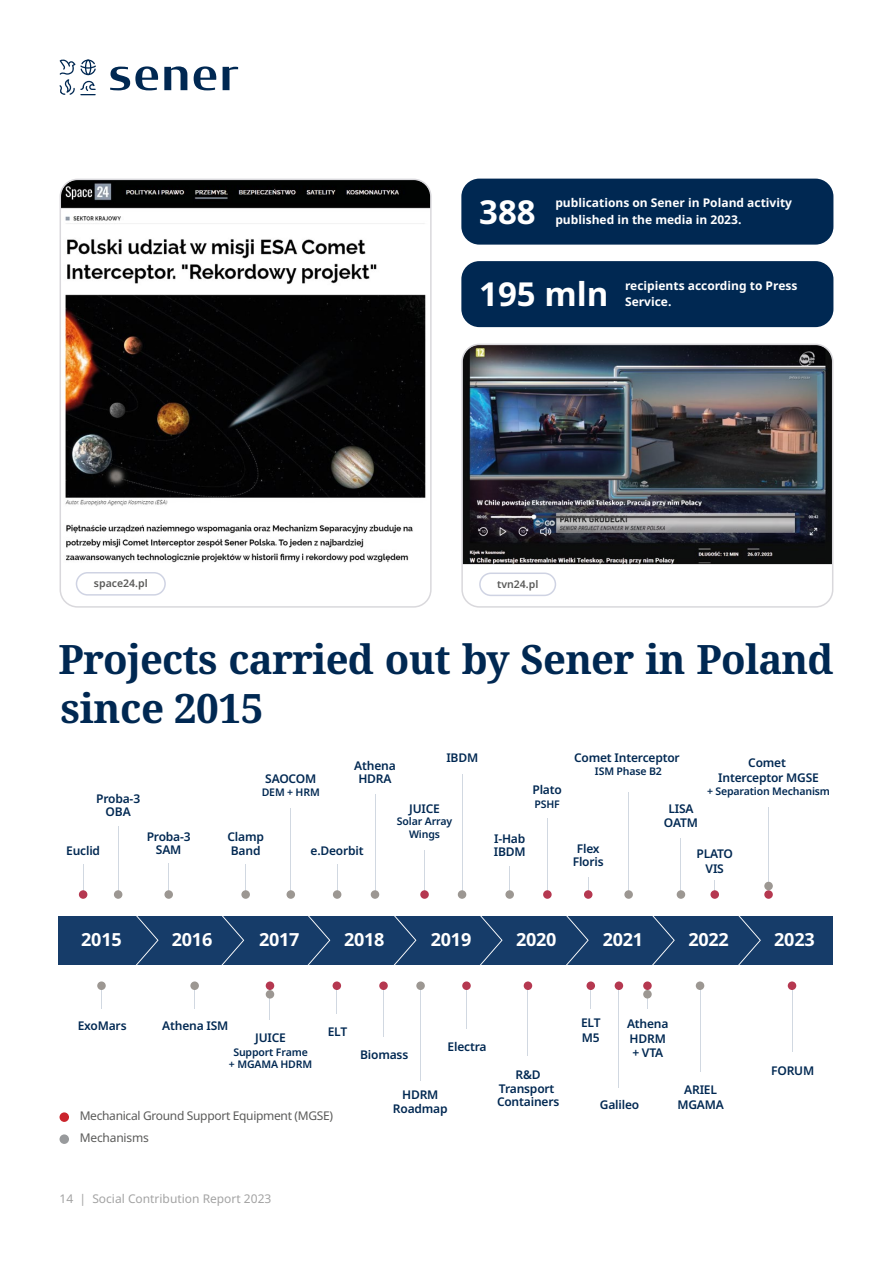
<style>
.page{position:relative;width:893px;height:1263px;background:#fff}
.page>*{position:absolute;margin:0;border:0;box-sizing:border-box;transform-origin:0 0}
.t1{font:700 40.5px/49.5px "Noto Serif";letter-spacing:-.02em;color:#002852}
.t2{font:700 33px "Noto Sans";color:#fff}
.t3{font:700 18px "Noto Sans";letter-spacing:-.015em;color:#fff}
.t4{font:600 12px/13.5px "Noto Sans";letter-spacing:-.015em;color:#002852;text-align:center}
.t5{font:700 12px/16.5px "Noto Sans";color:#fff}
.t6{font:12px/22px "Noto Sans";letter-spacing:-.025em;color:#5a5a59}
.t7{font:12px "Noto Sans";color:#a3a3a3}
.t8{font:600 10.5px/12.6px "Noto Sans";letter-spacing:-.015em;color:#002852;text-align:center}
.t9{font:600 10.5px "Noto Sans";color:#5a5a59}
</style>
<div class="page">
<svg style="left:110px;top:66px;width:48px;height:24px"></svg>
<svg style="left:164px;top:66px;width:23px;height:24px"></svg>
<svg style="left:194px;top:66px;width:22px;height:24px"></svg>
<svg style="left:223px;top:67px;width:15px;height:23px"></svg>
<svg style="left:59px;top:59px;width:37px;height:36px"></svg>
<img style="left:60px;top:179px;width:369px;height:384px">
<div style="left:60px;top:179px;width:372px;height:429px;border:2px solid #d9d8dc;border-radius:17px"></div>
<div style="left:58px;top:916px;width:775px;height:48px;background:#163c69"></div>
<svg style="left:132px;top:916px;width:26px;height:49px"></svg>
<svg style="left:217px;top:916px;width:27px;height:49px"></svg>
<svg style="left:303px;top:916px;width:27px;height:49px"></svg>
<svg style="left:389px;top:916px;width:27px;height:49px"></svg>
<svg style="left:476px;top:916px;width:26px;height:49px"></svg>
<svg style="left:562px;top:916px;width:27px;height:49px"></svg>
<svg style="left:648px;top:916px;width:27px;height:49px"></svg>
<svg style="left:734px;top:916px;width:27px;height:49px"></svg>
<hr style="left:83px;top:864px;width:1px;height:30px;background:#153c68">
<hr style="left:337px;top:864px;width:1px;height:30px;background:#153c68">
<hr style="left:424px;top:850px;width:1px;height:44px;background:#153c68">
<hr style="left:291px;top:808px;width:1px;height:86px;background:#153c68">
<hr style="left:168px;top:863px;width:1px;height:31px;background:#153c68">
<hr style="left:118px;top:826px;width:1px;height:68px;background:#153c68">
<svg style="left:101px;top:990px;width:1px;height:18px"></svg>
<svg style="left:194px;top:990px;width:1px;height:18px"></svg>
<hr style="left:270px;top:986px;width:1px;height:34px;background:#153c68">
<hr style="left:420px;top:986px;width:1px;height:95px;background:#153c68">
<hr style="left:466px;top:986px;width:1px;height:42px;background:#153c68">
<hr style="left:528px;top:986px;width:1px;height:70px;background:#153c68">
<hr style="left:383px;top:986px;width:1px;height:50px;background:#153c68">
<hr style="left:375px;top:794px;width:1px;height:100px;background:#153c68">
<hr style="left:462px;top:774px;width:1px;height:120px;background:#153c68">
<hr style="left:547px;top:818px;width:1px;height:78px;background:#153c68">
<svg style="left:588px;top:877px;width:1px;height:13px"></svg>
<div style="left:79px;top:890px;width:8px;height:9px;background:#b53850;border-radius:50%"></div>
<div style="left:97px;top:981px;width:9px;height:9px;background:#9c9792;border-radius:50%"></div>
<div style="left:190px;top:981px;width:9px;height:9px;background:#9c9792;border-radius:50%"></div>
<div style="left:266px;top:981px;width:8px;height:9px;background:#b53850;border-radius:50%"></div>
<div style="left:266px;top:990px;width:8px;height:8px;background:#9c9792;border-radius:50%"></div>
<div style="left:333px;top:981px;width:8px;height:9px;background:#b53850;border-radius:50%"></div>
<div style="left:379px;top:981px;width:9px;height:9px;background:#b53850;border-radius:50%"></div>
<div style="left:416px;top:981px;width:9px;height:9px;background:#9c9792;border-radius:50%"></div>
<div style="left:462px;top:981px;width:9px;height:9px;background:#b53850;border-radius:50%"></div>
<div style="left:524px;top:981px;width:8px;height:9px;background:#b53850;border-radius:50%"></div>
<div style="left:586px;top:981px;width:9px;height:9px;background:#b53850;border-radius:50%"></div>
<div style="left:643px;top:981px;width:9px;height:9px;background:#b53850;border-radius:50%"></div>
<div style="left:643px;top:990px;width:9px;height:8px;background:#9c9792;border-radius:50%"></div>
<hr style="left:792px;top:986px;width:1px;height:66px;background:#153c68">
<div style="left:788px;top:981px;width:8px;height:9px;background:#b53850;border-radius:50%"></div>
<hr style="left:700px;top:986px;width:1px;height:85px;background:#153c68">
<div style="left:696px;top:981px;width:8px;height:9px;background:#9c9792;border-radius:50%"></div>
<hr style="left:619px;top:986px;width:1px;height:102px;background:#153c68">
<div style="left:615px;top:981px;width:8px;height:9px;background:#b53850;border-radius:50%"></div>
<div style="left:114px;top:890px;width:8px;height:9px;background:#9c9792;border-radius:50%"></div>
<div style="left:164px;top:890px;width:9px;height:9px;background:#9c9792;border-radius:50%"></div>
<div style="left:333px;top:890px;width:8px;height:9px;background:#9c9792;border-radius:50%"></div>
<div style="left:371px;top:890px;width:8px;height:9px;background:#9c9792;border-radius:50%"></div>
<div style="left:420px;top:890px;width:9px;height:9px;background:#b53850;border-radius:50%"></div>
<hr style="left:245px;top:864px;width:1px;height:30px;background:#153c68">
<div style="left:241px;top:890px;width:9px;height:9px;background:#9c9792;border-radius:50%"></div>
<div style="left:458px;top:890px;width:8px;height:9px;background:#9c9792;border-radius:50%"></div>
<svg style="left:509px;top:866px;width:1px;height:24px"></svg>
<div style="left:505px;top:890px;width:9px;height:9px;background:#9c9792;border-radius:50%"></div>
<div style="left:543px;top:890px;width:9px;height:9px;background:#b53850;border-radius:50%"></div>
<div style="left:584px;top:890px;width:8px;height:9px;background:#b53850;border-radius:50%"></div>
<hr style="left:628px;top:792px;width:1px;height:102px;background:#153c68">
<div style="left:624px;top:890px;width:9px;height:9px;background:#9c9792;border-radius:50%"></div>
<div style="left:710px;top:890px;width:9px;height:9px;background:#b53850;border-radius:50%"></div>
<hr style="left:768px;top:807px;width:1px;height:89px;background:#153c68">
<div style="left:764px;top:890px;width:9px;height:9px;background:#b53850;border-radius:50%"></div>
<div style="left:764px;top:882px;width:9px;height:8px;background:#9c9792;border-radius:50%"></div>
<hr style="left:681px;top:838px;width:1px;height:56px;background:#153c68">
<div style="left:677px;top:890px;width:8px;height:9px;background:#9c9792;border-radius:50%"></div>
<div style="left:287px;top:890px;width:8px;height:9px;background:#9c9792;border-radius:50%"></div>
<div style="left:461px;top:261px;width:372px;height:66px;background:#002852;border-radius:18px"></div>
<div style="left:461px;top:179px;width:372px;height:66px;background:#002852;border-radius:18px"></div>
<div style="left:60px;top:1112px;width:9px;height:10px;background:#ca242c;border-radius:50%"></div>
<div style="left:60px;top:1134px;width:9px;height:10px;background:#989a9c;border-radius:50%"></div>
<div style="left:76px;top:572px;width:90px;height:24px;border:2px solid #cfd3e3;border-radius:11px"></div>
<img style="left:464px;top:344px;width:369px;height:220px">
<div style="left:461px;top:344px;width:372px;height:264px;border:2px solid #d9d8dc;border-radius:17px"></div>
<div style="left:479px;top:572px;width:77px;height:24px;border:2px solid #cfd3e3;border-radius:11px"></div>
<h2 class="t2" style="left:479px;top:193px;width:58px">388</h2>
<p class="t5" style="left:555px;top:195px;width:238px">publications on Sener in Poland activity published in the media in 2023.</p>
<h2 class="t2" style="left:479px;top:275px;width:131px">195 mln</h2>
<p class="t5" style="left:625px;top:277px;width:174px">recipients according to Press<br>Service.</p>
<p class="t9" style="left:94px;top:577px;width:55px">space24.pl</p>
<p class="t9" style="left:497px;top:578px;width:43px">tvn24.pl</p>
<h1 class="t1" style="left:58px;top:635px;width:777px">Projects carried out by Sener in Poland since 2015</h1>
<p class="t4" style="left:446px;top:751px;width:33px">IBDM</p>
<p class="t4" style="left:354px;top:759px;width:43px">Athena<br>HDRA</p>
<p class="t4" style="left:265px;top:772px;width:53px">SAOCOM</p>
<p class="t8" style="left:262px;top:786px;width:60px">DEM + HRM</p>
<p class="t4" style="left:96px;top:792px;width:46px">Proba-3<br>OBA</p>
<p class="t4" style="left:409px;top:802px;width:32px">JUICE</p>
<p class="t8" style="left:397px;top:815px;width:57px">Solar Array<br>Wings</p>
<p class="t4" style="left:147px;top:830px;width:46px">Proba-3<br>SAM</p>
<p class="t4" style="left:227px;top:830px;width:38px;line-height:14.4px;text-align:left">Clamp<br>Band</p>
<p class="t4" style="left:494px;top:832px;width:33px;text-align:left">I-Hab<br>IBDM</p>
<p class="t4" style="left:66px;top:844px;width:35px">Euclid</p>
<p class="t4" style="left:311px;top:844px;width:55px">e.Deorbit</p>
<p class="t4" style="left:532px;top:783px;width:31px">Plato</p>
<p class="t8" style="left:534px;top:798px;width:27px">PSHF</p>
<p class="t4" style="left:574px;top:751px;width:107px">Comet Interceptor</p>
<p class="t8" style="left:595px;top:765px;width:68px">ISM Phase B2</p>
<p class="t4" style="left:664px;top:801px;width:35px;line-height:14.4px">LISA<br>OATM</p>
<p class="t4" style="left:718px;top:756px;width:102px;line-height:14.4px">Comet<br>Interceptor MGSE</p>
<p class="t8" style="left:707px;top:785px;width:125px">+ Separation Mechanism</p>
<p class="t4" style="left:573px;top:842px;width:33px">Flex<br>Floris</p>
<p class="t4" style="left:696px;top:847px;width:38px;line-height:14.4px">PLATO<br>VIS</p>
<h3 class="t3" style="left:81px;top:929px;width:42px">2015</h3>
<h3 class="t3" style="left:172px;top:929px;width:42px">2016</h3>
<h3 class="t3" style="left:259px;top:929px;width:42px">2017</h3>
<h3 class="t3" style="left:344px;top:929px;width:42px">2018</h3>
<h3 class="t3" style="left:431px;top:929px;width:42px">2019</h3>
<h3 class="t3" style="left:516px;top:929px;width:42px">2020</h3>
<h3 class="t3" style="left:603px;top:929px;width:42px">2021</h3>
<h3 class="t3" style="left:688px;top:929px;width:42px">2022</h3>
<h3 class="t3" style="left:774px;top:929px;width:42px">2023</h3>
<p class="t4" style="left:78px;top:1019px;width:50px">ExoMars</p>
<p class="t4" style="left:162px;top:1019px;width:68px">Athena ISM</p>
<p class="t4" style="left:255px;top:1031px;width:32px">JUICE</p>
<p class="t8" style="left:229px;top:1046px;width:85px">Support Frame<br>+ MGAMA HDRM</p>
<p class="t4" style="left:328px;top:1025px;width:21px">ELT</p>
<p class="t6" style="left:80px;top:1105px;width:255px">Mechanical Ground Support Equipment (MGSE)<br>Mechanisms</p>
<p class="t4" style="left:581px;top:1016px;width:21px;line-height:14.4px;text-align:left">ELT<br>M5</p>
<p class="t4" style="left:627px;top:1017px;width:43px;line-height:14.4px;text-align:left">Athena<br>HDRM</p>
<p class="t4" style="left:448px;top:1040px;width:41px">Electra</p>
<p class="t4" style="left:360px;top:1048px;width:50px">Biomass</p>
<p class="t4" style="left:632px;top:1046px;width:32px">+ VTA</p>
<p class="t4" style="left:393px;top:1088px;width:56px">HDRM<br>Roadmap</p>
<p class="t4" style="left:497px;top:1068px;width:64px">R&amp;D<br>Transport<br>Containers</p>
<p class="t4" style="left:600px;top:1098px;width:41px">Galileo</p>
<p class="t4" style="left:677px;top:1083px;width:48px;line-height:14.4px">ARIEL<br>MGAMA</p>
<p class="t7" style="left:60px;top:1192px;width:213px">14 | Social Contribution Report 2023</p>
<p class="t4" style="left:771px;top:1064px;width:45px">FORUM</p>
</div>
